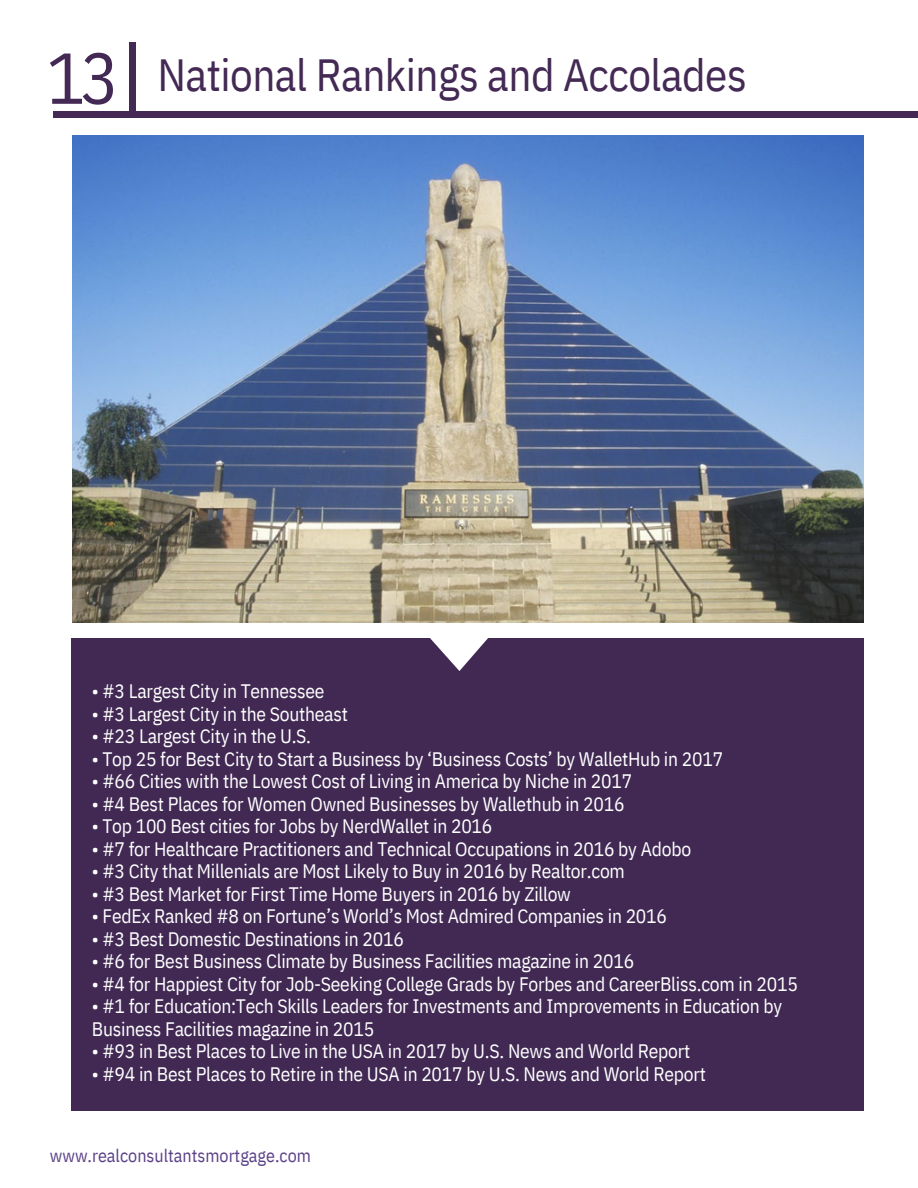
<style>
.page{position:relative;width:918px;height:1188px;background:#fff}
.page>*{position:absolute;margin:0;border:0;box-sizing:border-box;transform-origin:0 0}
.t1{font:72px "IBM Plex Sans Cond";color:#432954}
.t2{font:45px "IBM Plex Sans Cond";letter-spacing:-.01em;color:#432954}
.t3{font:19.5px "IBM Plex Sans Cond";letter-spacing:-.01em;color:#fff}
.t4{font:18px "IBM Plex Sans Cond";color:#5b4088}
</style>
<div class="page">
<div style="left:72px;top:638px;width:792px;height:472px;background:#412954"></div>
<svg style="left:430px;top:638px;width:58px;height:33px"></svg>
<img style="left:72px;top:136px;width:792px;height:487px">
<div style="left:54px;top:112px;width:864px;height:6px;background:#432954"></div>
<div style="left:130px;top:42px;width:6px;height:72px;background:#432954"></div>
<p class="t1" style="left:46px;top:30px;width:74px">13</p>
<p class="t2" style="left:158px;top:45px;width:591px">National Rankings and Accolades</p>
<p class="t3" style="left:92px;top:678px;width:234px">• #3 Largest City in Tennessee</p>
<p class="t3" style="left:92px;top:701px;width:258px">• #3 Largest City in the Southeast</p>
<p class="t3" style="left:92px;top:723px;width:221px">• #23 Largest City in the U.S.</p>
<p class="t3" style="left:92px;top:746px;width:633px">• Top 25 for Best City to Start a Business by ‘Business Costs’ by WalletHub in 2017</p>
<p class="t3" style="left:92px;top:768px;width:542px">• #66 Cities with the Lowest Cost of Living in America by Niche in 2017</p>
<p class="t3" style="left:92px;top:791px;width:534px">• #4 Best Places for Women Owned Businesses by Wallethub in 2016</p>
<p class="t3" style="left:92px;top:813px;width:402px">• Top 100 Best cities for Jobs by NerdWallet in 2016</p>
<p class="t3" style="left:92px;top:836px;width:601px">• #7 for Healthcare Practitioners and Technical Occupations in 2016 by Adobo</p>
<p class="t3" style="left:92px;top:858px;width:535px">• #3 City that Millenials are Most Likely to Buy in 2016 by Realtor.com</p>
<p class="t3" style="left:92px;top:881px;width:481px">• #3 Best Market for First Time Home Buyers in 2016 by Zillow</p>
<p class="t3" style="left:92px;top:903px;width:577px">• FedEx Ranked #8 on Fortune’s World’s Most Admired Companies in 2016</p>
<p class="t3" style="left:92px;top:926px;width:314px">• #3 Best Domestic Destinations in 2016</p>
<p class="t3" style="left:92px;top:948px;width:544px">• #6 for Best Business Climate by Business Facilities magazine in 2016</p>
<p class="t3" style="left:92px;top:971px;width:708px">• #4 for Happiest City for Job-Seeking College Grads by Forbes and CareerBliss.com in 2015</p>
<p class="t3" style="left:92px;top:993px;width:692px">• #1 for Education:Tech Skills Leaders for Investments and Improvements in Education by</p>
<p class="t3" style="left:92px;top:1016px;width:284px">Business Facilities magazine in 2015</p>
<p class="t3" style="left:92px;top:1038px;width:600px">• #93 in Best Places to Live in the USA in 2017 by U.S. News and World Report</p>
<p class="t3" style="left:92px;top:1061px;width:616px">• #94 in Best Places to Retire in the USA in 2017 by U.S. News and World Report</p>
<p class="t4" style="left:50px;top:1143px;width:263px">www.realconsultantsmortgage.com</p>
</div>
